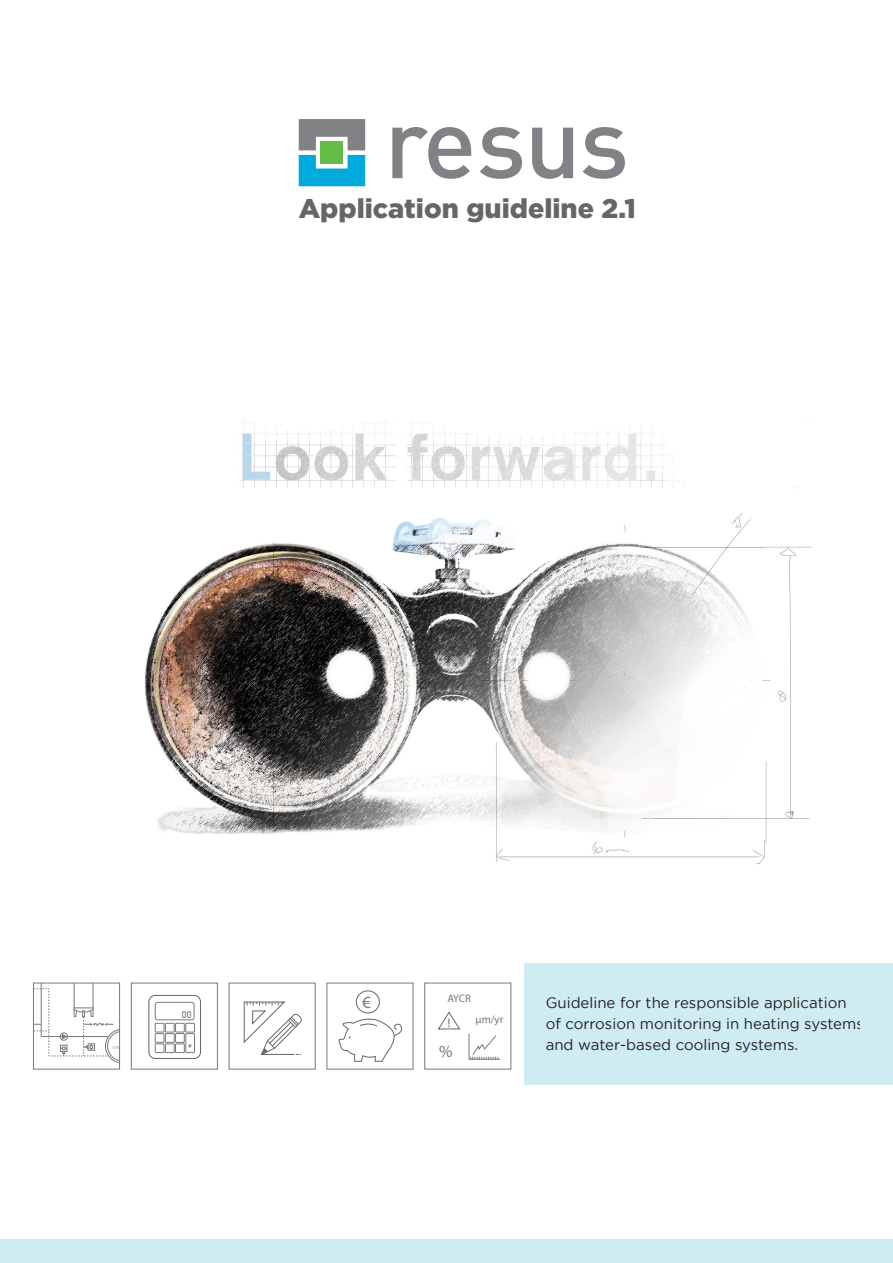
<style>
.page{position:relative;width:893px;height:1263px;background:#fff}
.page>*{position:absolute;margin:0;border:0;box-sizing:border-box;transform-origin:0 0}
.t1{font:900 27px "Gotham";color:#666}
.t2{font:16.95px "Myriad Pro";color:#231f20}
.Tekst{font:15px/21px "Gotham";color:#231f20}
.t3{font:12.3px "Myriad Pro";color:#231f20;scale:1.09 1}
.t4{font:10.95px "Myriad Pro";color:#231f20}
.t5{font:9.6px "Bahnschrift";color:#231f20}
</style>
<div class="page">
<img style="left:144px;top:418px;width:668px;height:446px">
<div style="left:524px;top:963px;width:369px;height:121px;background:#d0ecf3"></div>
<div style="left:0;top:1239px;width:893px;height:24px;background:#d0ecf3"></div>
<svg style="left:299px;top:119px;width:66px;height:67px;background:#5fa7bd"></svg>
<svg style="left:392px;top:127px;width:79px;height:52px"></svg>
<svg style="left:480px;top:127px;width:42px;height:52px"></svg>
<svg style="left:532px;top:128px;width:41px;height:51px"></svg>
<svg style="left:583px;top:127px;width:42px;height:52px"></svg>
<div style="left:320px;top:141px;width:23px;height:23px;background:#65bc46"></div>
<div style="left:149px;top:995px;width:52px;height:64px;border:1px solid #000001;border-radius:6px"></div>
<div style="left:155px;top:1002px;width:39px;height:18px;border:1px solid #231f20;border-radius:2px"></div>
<div style="left:155px;top:1023px;width:9px;height:9px;border:1px solid #231f20"></div>
<div style="left:165px;top:1023px;width:9px;height:9px;border:1px solid #231f20"></div>
<div style="left:175px;top:1023px;width:10px;height:9px;border:1px solid #231f20"></div>
<div style="left:155px;top:1033px;width:9px;height:10px;border:1px solid #231f20"></div>
<div style="left:165px;top:1033px;width:9px;height:10px;border:1px solid #231f20"></div>
<div style="left:175px;top:1033px;width:10px;height:10px;border:1px solid #231f20"></div>
<div style="left:155px;top:1043px;width:9px;height:10px;border:1px solid #231f20"></div>
<div style="left:165px;top:1043px;width:9px;height:10px;border:1px solid #231f20"></div>
<div style="left:175px;top:1043px;width:10px;height:10px;border:1px solid #231f20"></div>
<div style="left:185px;top:1023px;width:10px;height:9px;border:1px solid #231f20"></div>
<div style="left:185px;top:1033px;width:10px;height:20px;border:1px solid #231f20"></div>
<div style="left:356px;top:990px;width:24px;height:23px;border:1px solid #000001;border-radius:50%"></div>
<svg style="left:339px;top:1018px;width:63px;height:44px"></svg>
<svg style="left:438px;top:1012px;width:22px;height:17px"></svg>
<svg style="left:33px;top:983px;width:87px;height:80px"></svg>
<svg style="left:243px;top:1001px;width:59px;height:54px"></svg>
<svg style="left:468px;top:1033px;width:32px;height:27px"></svg>
<p class="t1" style="left:299px;top:193px;width:339px">Application guideline 2.1</p>
<p class="t5" style="left:182px;top:1007px;width:12px">00</p>
<p class="t5" style="left:188px;top:1039px;width:7px">+</p>
<p class="t2" style="left:362px;top:991px;width:10px">€</p>
<p class="t4" style="left:447px;top:992px;width:25px">AYCR</p>
<p class="t3" style="left:447px;top:1015px;width:4px">!</p>
<p class="t2" style="left:439px;top:1041px;width:15px">%</p>
<p class="t4" style="left:476px;top:1013px;width:29px">µm/yr</p>
<p class="Tekst" style="left:546px;top:992px;width:320px">Guideline for the responsible application of corrosion monitoring in heating systems and water-based cooling systems.</p>
</div>
